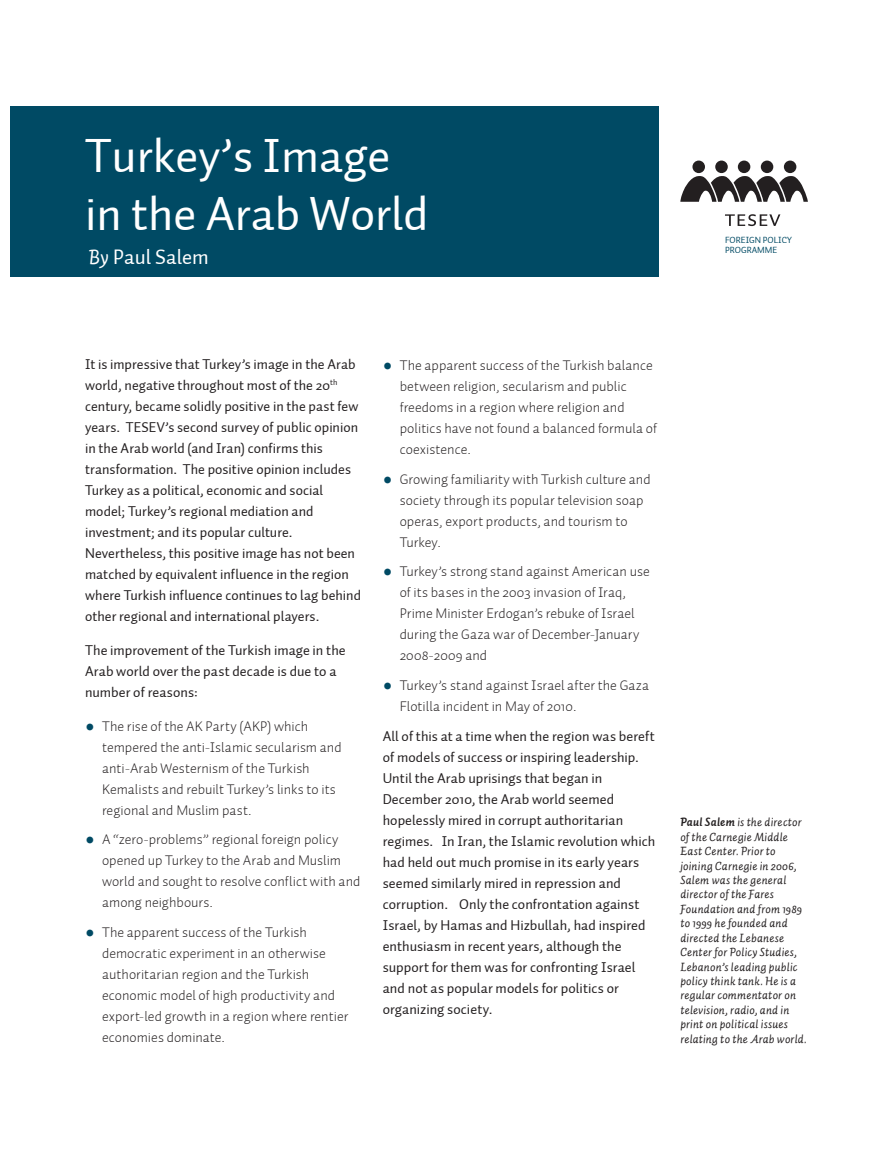
<style>
.page{position:relative;width:893px;height:1149px;background:#fff}
.page>*{position:absolute;margin:0;border:0;box-sizing:border-box;transform-origin:0 0}
.t1{font:48px/57.6px "Auto 2 TR Regular";color:#fff}
.t2{font:21px "Auto 2 TR Regular";color:#fff}
.t3{font:14.25px/21px "Auto 2 TR Regular";letter-spacing:.005em;color:#231f20}
.t4{font:14.25px/21px "Auto 2 TR Light";letter-spacing:.005em;color:#231f20}
.t5{font:italic 12px/14.4px "Auto 2 TR Regular";letter-spacing:.015em;color:#231f20}
.t6{font:9px/10.5px "Auto 2 TR Regular";color:#004a64}
.s1{font-style:italic}
.s2{font-family:"Helvetica";font-weight:900;font-size:19.5px;color:#004a64}
.s3{font-family:"Auto 2 TR Bold"}
</style>
<div class="page">
<div style="left:11px;top:106px;width:648px;height:170px;background:#004a64"></div>
<svg style="left:725px;top:214px;width:55px;height:12px"></svg>
<div style="left:784px;top:160px;width:12px;height:13px;background:#231f20;border-radius:50%"></div>
<div style="left:761px;top:160px;width:12px;height:13px;background:#231f20;border-radius:50%"></div>
<div style="left:738px;top:160px;width:12px;height:13px;background:#231f20;border-radius:50%"></div>
<div style="left:715px;top:160px;width:13px;height:13px;background:#231f20;border-radius:50%"></div>
<svg style="left:680px;top:176px;width:128px;height:26px"></svg>
<div style="left:692px;top:160px;width:13px;height:13px;background:#231f20;border-radius:50%"></div>
<h1 class="t1" style="left:85px;top:128px;width:345px">Turkey’s Image in the Arab World</h1>
<h2 class="t2" style="left:89px;top:244px;width:121px"><span class="s1">By</span> Paul Salem</h2>
<p class="t6" style="left:725px;top:234px;width:68px">FOREIGN POLICY<br>PROGRAMME</p>
<p class="t3" style="left:85px;top:354px;width:278px">It is impressive that Turkey’s image in the Arab world, negative throughout most of the 20<sup>th </sup>century, became solidly positive in the past few years. TESEV’s second survey of public opinion in the Arab world (and Iran) confirms this transformation. The positive opinion includes Turkey as a political, economic and social model; Turkey’s regional mediation and investment; and its popular culture.<br>Nevertheless, this positive image has not been matched by equivalent influence in the region where Turkish influence continues to lag behind other regional and international players.</p>
<p class="t3" style="left:85px;top:639px;width:262px">The improvement of the Turkish image in the<br>Arab world over the past decade is due to a number of reasons:</p>
<p class="t4" style="left:102px;top:715px;width:241px;text-indent:-17px"><span class="s2">•</span> The rise of the AK Party (AKP) which tempered the anti-Islamic secularism and anti-Arab Westernism of the Turkish Kemalists and rebuilt Turkey’s links to its regional and Muslim past.</p>
<p class="t4" style="left:102px;top:828px;width:260px;text-indent:-17px"><span class="s2">•</span> A “zero-problems” regional foreign policy opened up Turkey to the Arab and Muslim world and sought to resolve conflict with and among neighbours.</p>
<p class="t4" style="left:102px;top:921px;width:248px;text-indent:-17px"><span class="s2">•</span> The apparent success of the Turkish democratic experiment in an otherwise authoritarian region and the Turkish economic model of high productivity and export-led growth in a region where rentier economies dominate.</p>
<p class="t4" style="left:400px;top:355px;width:259px;text-indent:-17px"><span class="s2">•</span> The apparent success of the Turkish balance between religion, secularism and public freedoms in a region where religion and politics have not found a balanced formula of coexistence.</p>
<p class="t4" style="left:400px;top:468px;width:253px;text-indent:-17px"><span class="s2">•</span> Growing familiarity with Turkish culture and society through its popular television soap operas, export products, and tourism to Turkey.</p>
<p class="t4" style="left:400px;top:561px;width:252px;text-indent:-17px"><span class="s2">•</span> Turkey’s strong stand against American use of its bases in the 2003 invasion of Iraq, Prime Minister Erdogan’s rebuke of Israel during the Gaza war of December-January 2008-2009 and</p>
<p class="t4" style="left:400px;top:674px;width:251px;text-indent:-17px"><span class="s2">•</span> Turkey’s stand against Israel after the Gaza<br>Flotilla incident in May of 2010.</p>
<p class="t3" style="left:383px;top:725px;width:274px">All of this at a time when the region was bereft of models of success or inspiring leadership.<br>Until the Arab uprisings that began in December 2010, the Arab world seemed hopelessly mired in corrupt authoritarian regimes. In Iran, the Islamic revolution which had held out much promise in its early years seemed similarly mired in repression and corruption. Only the confrontation against Israel, by Hamas and Hizbullah, had inspired enthusiasm in recent years, although the support for them was for confronting Israel and not as popular models for politics or organizing society.</p>
<p class="t5" style="left:680px;top:814px;width:128px"><span class="s3">Paul Salem</span> is the director of the Carnegie Middle<br>East Center. Prior to joining Carnegie in 2006,<br>Salem was the general director of the Fares<br>Foundation and from 1989 to 1999 he founded and directed the Lebanese<br>Center for Policy Studies,<br>Lebanon’s leading public policy think tank. He is a regular commentator on television, radio, and in print on political issues relating to the Arab world.</p>
</div>
